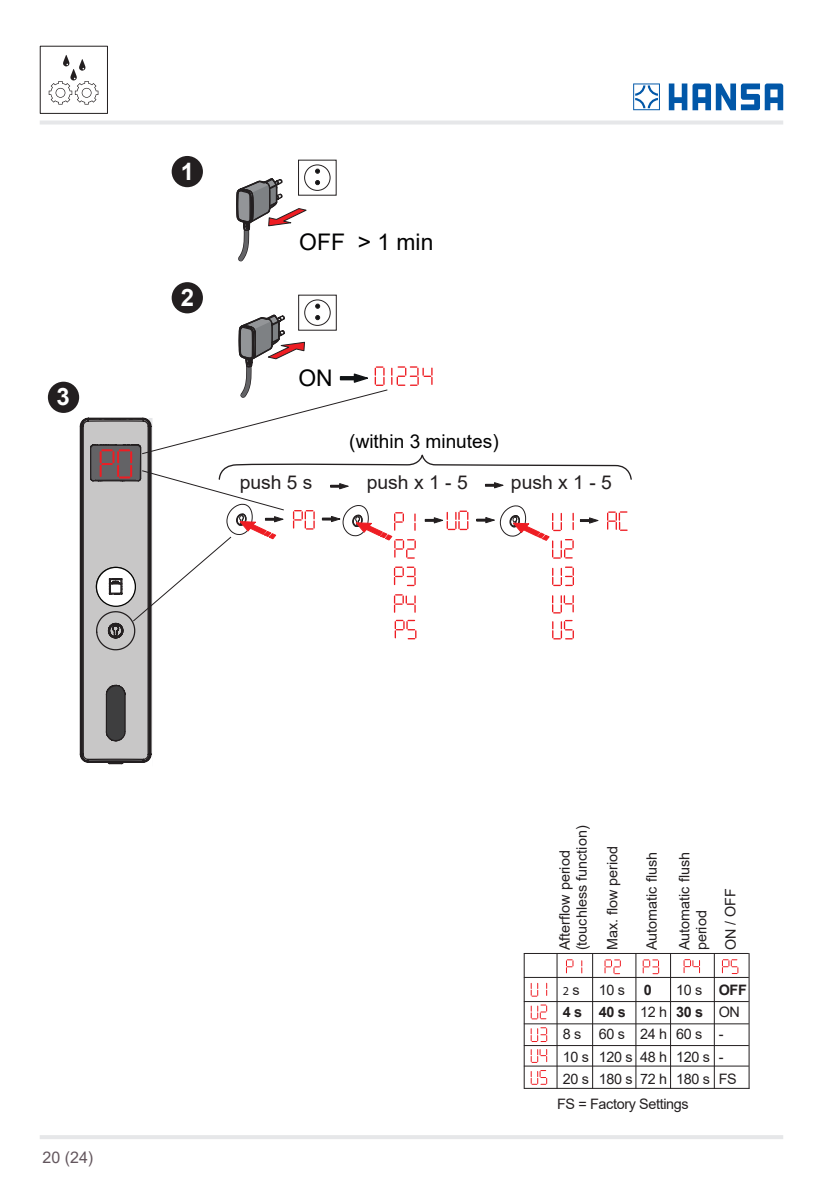
<style>
.page{position:relative;width:840px;height:1191px;background:#fff}
.page>*{position:absolute;margin:0;border:0;box-sizing:border-box;transform-origin:0 0}
.t1{font:700 24px "Arial";color:#fff}
.t2{font:22.8px "Arial";color:#000001}
.t3{font:19px "Arial";color:#231f20}
.t4{font:19px "Arial";color:#000001}
.t5{font:16px "Arial";color:#63565d}
.t6{font:14.4px/17.2px "Arial";color:#231f20}
.t7{font:14.4px/22.4px "Arial";letter-spacing:-.025em;color:#231f20}
.t8{font:700 14.4px "Arial";color:#231f20}
.t9{font:12.2px "Myriad Pro";color:#231f20}
.s1{font-weight:700}
.s2{font-family:"Arial";font-size:14.4px}
</style>
<div class="page">
<hr style="left:40px;top:120px;width:742px;height:4px;background:#e6e7e9">
<hr style="left:40px;top:1135px;width:742px;height:4px;background:#e6e7e9">
<div style="left:40px;top:46px;width:68px;height:68px;border:1px solid #231f20"></div>
<svg style="left:49px;top:55px;width:49px;height:50px"></svg>
<div style="left:48px;top:382px;width:31px;height:31px;background:#231f20;border-radius:50%"></div>
<svg style="left:77px;top:156px;width:555px;height:609px"></svg>
<svg style="left:566px;top:959px;width:7px;height:14px"></svg>
<svg style="left:581px;top:960px;width:1px;height:13px"></svg>
<svg style="left:642px;top:959px;width:16px;height:15px"></svg>
<svg style="left:721px;top:959px;width:17px;height:15px"></svg>
<svg style="left:604px;top:959px;width:16px;height:15px"></svg>
<svg style="left:683px;top:959px;width:16px;height:13px"></svg>
<svg style="left:530px;top:1070px;width:17px;height:14px"></svg>
<svg style="left:530px;top:983px;width:8px;height:13px"></svg>
<svg style="left:546px;top:983px;width:1px;height:12px"></svg>
<svg style="left:530px;top:1004px;width:17px;height:15px"></svg>
<svg style="left:530px;top:1027px;width:17px;height:15px"></svg>
<svg style="left:530px;top:1049px;width:17px;height:14px"></svg>
<hr style="left:524px;top:977px;width:224px;height:1px;background:#231f20">
<hr style="left:524px;top:1001px;width:224px;height:1px;background:#231f20">
<hr style="left:524px;top:1023px;width:224px;height:1px;background:#231f20">
<hr style="left:524px;top:1045px;width:224px;height:1px;background:#231f20">
<hr style="left:524px;top:1065px;width:224px;height:1px;background:#231f20">
<hr style="left:524px;top:1088px;width:224px;height:1px;background:#231f20">
<hr style="left:524px;top:953px;width:224px;height:1px;background:#231f20">
<hr style="left:556px;top:953px;width:1px;height:135px;background:#231f20">
<hr style="left:591px;top:953px;width:1px;height:135px;background:#231f20">
<hr style="left:635px;top:953px;width:1px;height:135px;background:#231f20">
<hr style="left:669px;top:953px;width:1px;height:135px;background:#231f20">
<hr style="left:713px;top:953px;width:1px;height:135px;background:#231f20">
<hr style="left:748px;top:953px;width:1px;height:135px;background:#231f20">
<hr style="left:523px;top:953px;width:1px;height:135px;background:#231f20">
<svg style="left:633px;top:83px;width:26px;height:27px"></svg>
<svg style="left:668px;top:83px;width:114px;height:27px"></svg>
<h1 class="t1" style="left:56px;top:380px;width:15px">3</h1>
<h1 class="t1" style="left:181px;top:155px;width:15px">1</h1>
<h1 class="t1" style="left:181px;top:281px;width:15px">2</h1>
<h2 class="t2" style="left:299px;top:226px;width:135px">OFF &gt; 1 min</h2>
<h2 class="t2" style="left:298px;top:362px;width:36px">ON</h2>
<h3 class="t4" style="left:349px;top:428px;width:151px">(within 3 minutes)</h3>
<h3 class="t3" style="left:239px;top:469px;width:74px">push 5 s</h3>
<h3 class="t3" style="left:366px;top:469px;width:102px">push x 1 - 5</h3>
<h3 class="t3" style="left:510px;top:469px;width:102px">push x 1 - 5</h3>
<p class="t5" style="left:43px;top:1146px;width:52px">20 (24)</p>
<p class="t6" style="left:555px;top:950px;width:126px;rotate:-90deg">Afterflow period (touchless function)</p>
<p class="t6" style="left:603px;top:950px;width:106px;rotate:-90deg">Max. flow period</p>
<p class="t6" style="left:642px;top:950px;width:100px;rotate:-90deg">Automatic flush</p>
<p class="t6" style="left:675px;top:950px;width:100px;rotate:-90deg">Automatic flush period</p>
<p class="t6" style="left:721px;top:950px;width:64px;rotate:-90deg">ON / OFF</p>
<p class="t7" style="left:562px;top:978px;width:185px;text-indent:113px">10 s <span class="s1">OFF<br>4 s 40 s</span> 12 h <span class="s1">30 s</span> ON<br>8 s 60 s 24 h 60 s -<br>10 s 120 s 48 h 120 s -<br>20 s 180 s 72 h 180 s FS</p>
<p class="t9" style="left:562px;top:983px;width:18px">2 <span class="s2">s</span></p>
<p class="t6" style="left:598px;top:981px;width:28px">10 s</p>
<p class="t8" style="left:643px;top:979px;width:9px">0</p>
<p class="t7" style="left:557px;top:1092px;width:133px">FS = Factory Settings</p>
</div>
